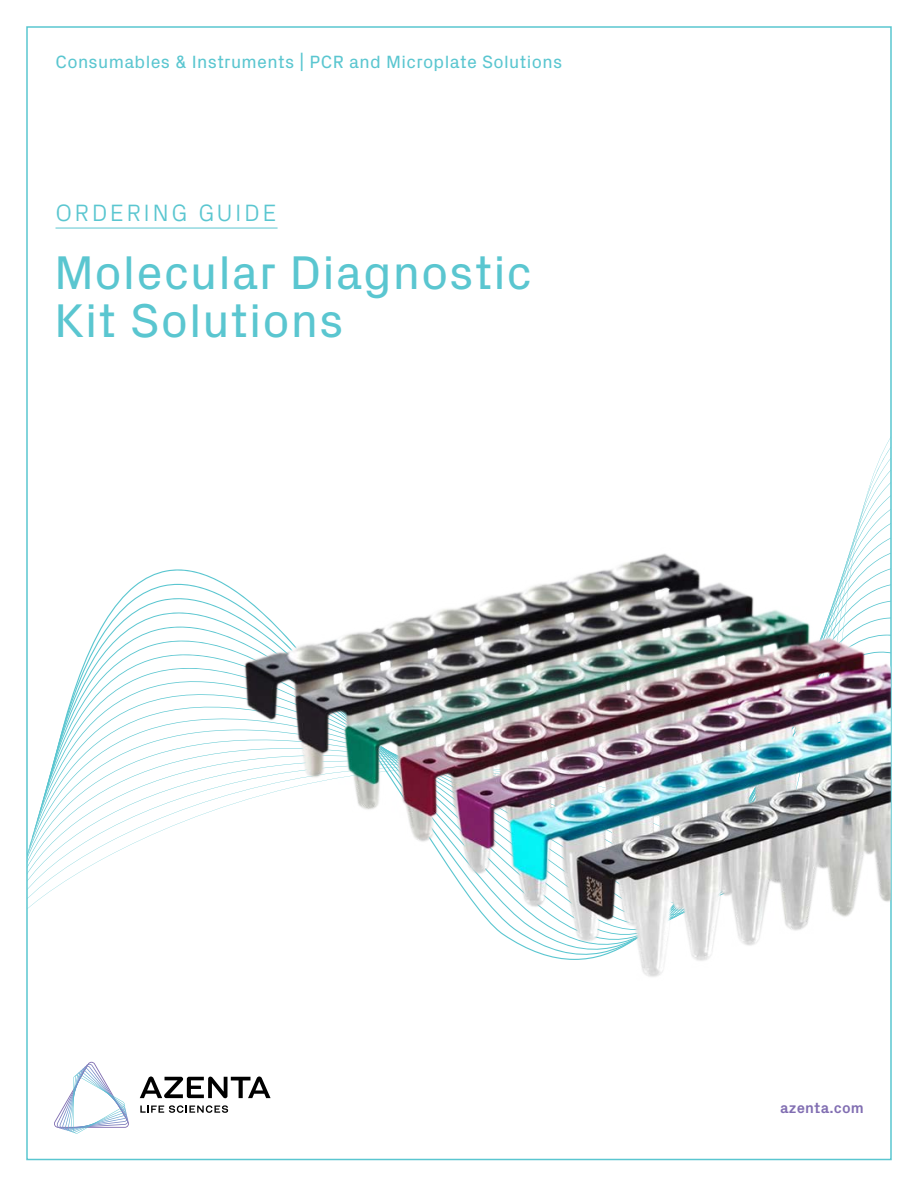
<style>
.page{position:relative;width:918px;height:1188px;background:#fff}
.page>*{position:absolute;margin:0;border:0;box-sizing:border-box;transform-origin:0 0}
.t1{font:48px/48px "Px Grotesk";letter-spacing:.02em;color:#5ac6d0}
.t2{font:300 24px "Px Grotesk";letter-spacing:.1em;color:#5ac6d0}
.t3{font:18px "Px Grotesk";letter-spacing:.02em;color:#5ac6d0}
.t4{font:700 15px "Px Grotesk";letter-spacing:.01em;color:#816eb2}
</style>
<div class="page">
<svg style="left:29px;top:440px;width:860px;height:468px"></svg>
<svg style="left:140px;top:1076px;width:131px;height:22px"></svg>
<svg style="left:140px;top:1105px;width:88px;height:8px"></svg>
<svg style="left:54px;top:1062px;width:75px;height:72px"></svg>
<hr style="left:56px;top:228px;width:222px;height:1px;background:#5ac6d0">
<img style="left:233px;top:542px;width:658px;height:456px">
<p class="t3" style="left:56px;top:49px;width:508px">Consumables &amp; Instruments | PCR and Microplate Solutions</p>
<h2 class="t2" style="left:56px;top:195px;width:223px">ORDERING GUIDE</h2>
<h1 class="t1" style="left:54px;top:245px;width:480px">Molecular Diagnostic<br>Kit Solutions</h1>
<p class="t4" style="left:780px;top:1097px;width:85px">azenta.com</p>
</div>
